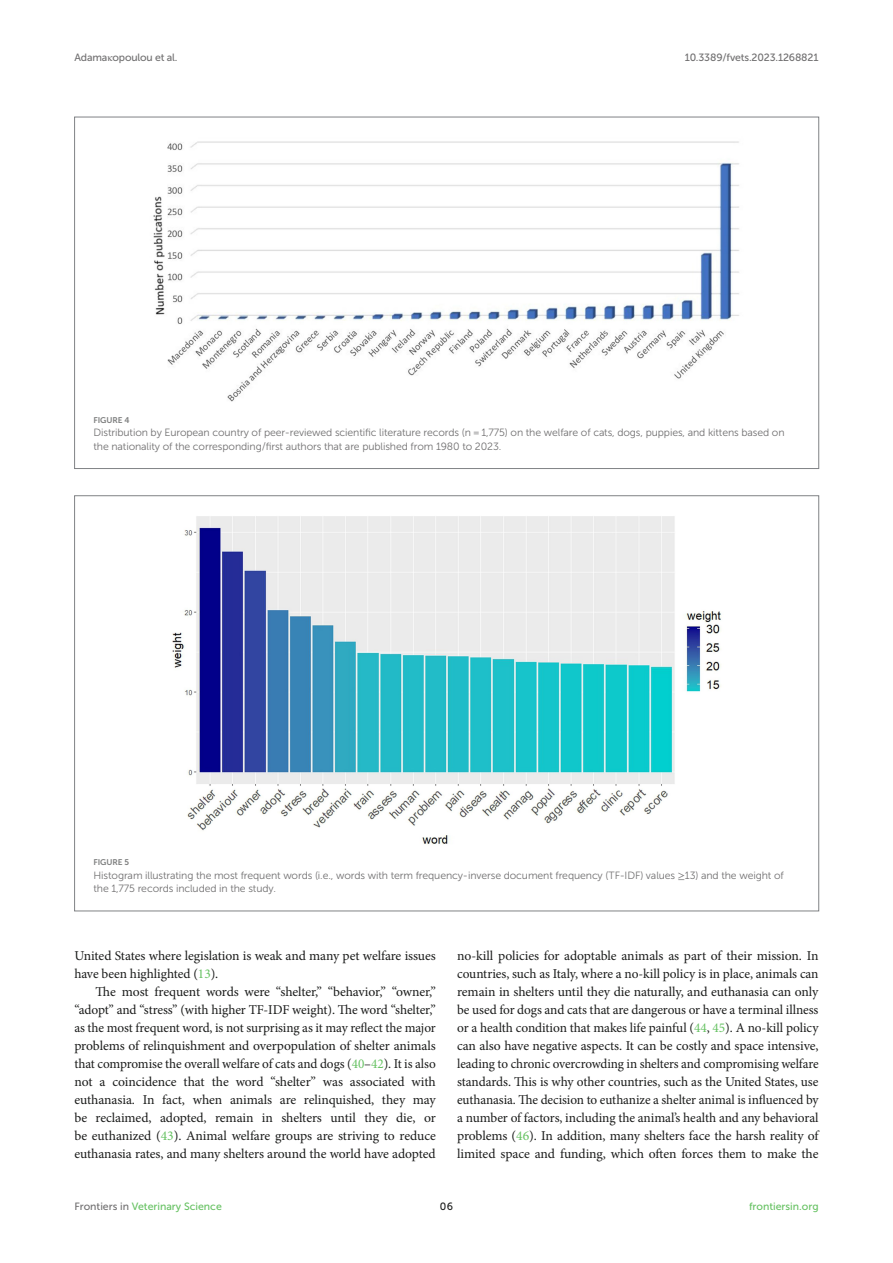
<style>
.page{position:relative;width:893px;height:1263px;background:#fff}
.page>*{position:absolute;margin:0;border:0;box-sizing:border-box;transform-origin:0 0}
.TEXT{font:13.5px/18px "Minion Pro";letter-spacing:-.01em;color:#1b1c1b;text-align:justify}
.FIG_LEG{font:10.5px/13.5px "Museo Sans 300";letter-spacing:-.01em;color:#706f70}
.t1{font:10.5px "Museo Sans 500";letter-spacing:-.015em;color:#706f70}
.t2{font:10.5px "Museo Sans 500";color:#65c161}
.t3{font:10.5px "Museo Sans 500";color:#1b1c1b}
.FIG_HD{font:8.25px "Museo Sans 700";letter-spacing:-.01em;color:#7e7f7f}
.s1{font-family:"STIX General"}
.s2{color:#65c161}
.s3{color:#706f70}
</style>
<div class="page">
<img style="left:153px;top:141px;width:586px;height:261px">
<img style="left:172px;top:516px;width:549px;height:328px">
<p class="t1" style="left:74px;top:51px;width:104px">Adama<span class="s1">κ</span>opoulou et al.</p>
<p class="t1" style="left:685px;top:51px;width:135px">10.3389/fvets.2023.1268821</p>
<p class="FIG_HD" style="left:94px;top:415px;width:37px">FIGURE 4</p>
<p class="FIG_LEG" style="left:94px;top:426px;width:693px">Distribution by European country of peer-reviewed scientific literature records (n = 1,775) on the welfare of cats, dogs, puppies, and kittens based on the nationality of the corresponding/first authors that are published from 1980 to 2023.</p>
<p class="FIG_HD" style="left:94px;top:857px;width:37px">FIGURE 5</p>
<p class="FIG_LEG" style="left:94px;top:868px;width:692px">Histogram illustrating the most frequent words (i.e., words with term frequency-inverse document frequency (TF-IDF) values <span class="s1">≥</span>13) and the weight of the 1,775 records included in the study.</p>
<p class="TEXT" style="left:74px;top:947px;width:363px">United States where legislation is weak and many pet welfare issues have been highlighted (<span class="s2">13</span>).</p>
<p class="TEXT" style="left:74px;top:983px;width:363px;text-indent:21px">The most frequent words were “shelter,” “behavior,” “owner,” “adopt” and “stress” (with higher TF-IDF weight). The word “shelter,” as the most frequent word, is not surprising as it may reflect the major problems of relinquishment and overpopulation of shelter animals that compromise the overall welfare of cats and dogs (<span class="s2">40</span>–<span class="s2">42</span>). It is also not a coincidence that the word “shelter” was associated with euthanasia. In fact, when animals are relinquished, they may be reclaimed, adopted, remain in shelters until they die, or be euthanized (<span class="s2">43</span>). Animal welfare groups are striving to reduce euthanasia rates, and many shelters around the world have adopted</p>
<p class="TEXT" style="left:457px;top:947px;width:363px">no-kill policies for adoptable animals as part of their mission. In countries, such as Italy, where a no-kill policy is in place, animals can remain in shelters until they die naturally, and euthanasia can only be used for dogs and cats that are dangerous or have a terminal illness or a health condition that makes life painful (<span class="s2">44</span>, <span class="s2">45</span>). A no-kill policy can also have negative aspects. It can be costly and space intensive, leading to chronic overcrowding in shelters and compromising welfare standards. This is why other countries, such as the United States, use euthanasia. The decision to euthanize a shelter animal is influenced by a number of factors, including the animal’s health and any behavioral problems (<span class="s2">46</span>). In addition, many shelters face the harsh reality of limited space and funding, which often forces them to make the</p>
<p class="t2" style="left:74px;top:1200px;width:149px"><span class="s3">Frontiers in</span> Veterinary Science</p>
<p class="t3" style="left:440px;top:1200px;width:15px">06</p>
<p class="t2" style="left:749px;top:1200px;width:71px">frontiersin.org</p>
</div>
